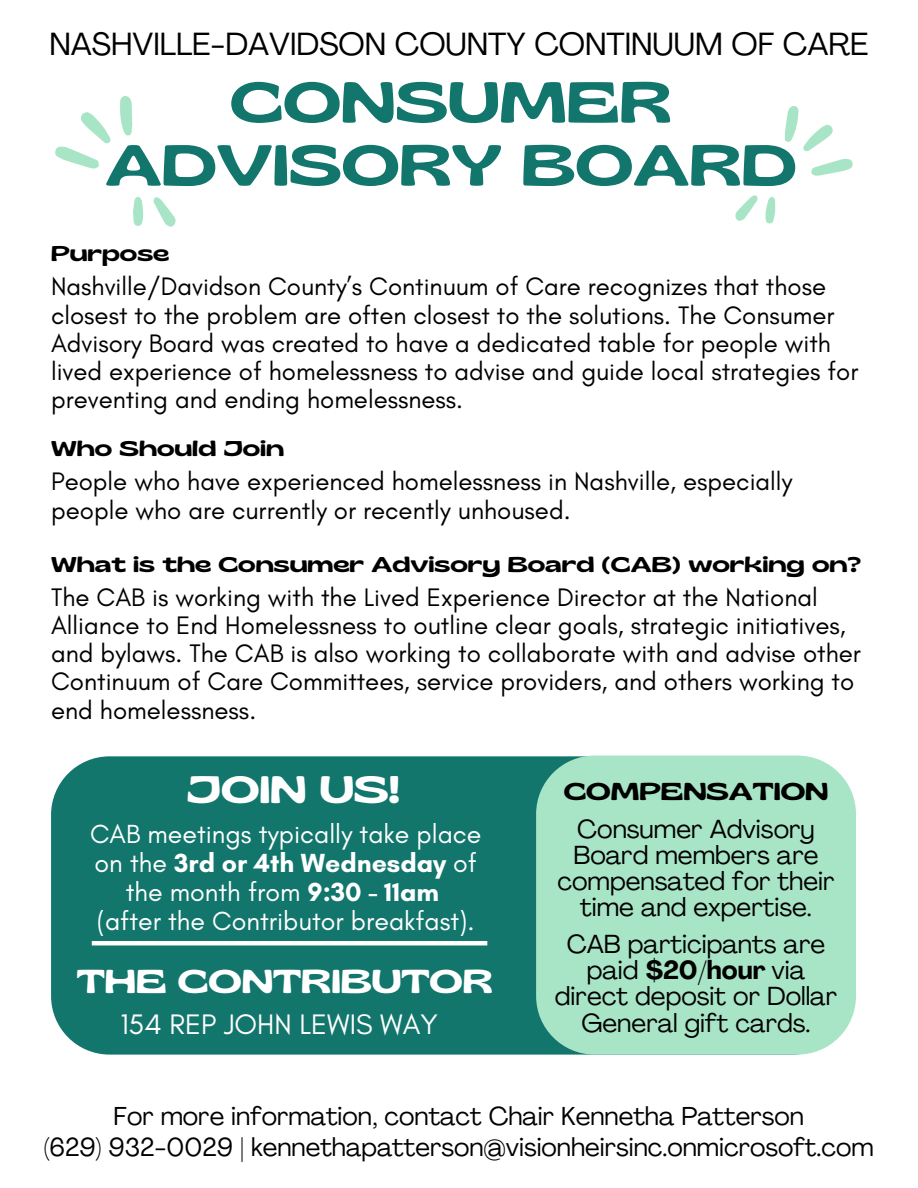
<style>
.page{position:relative;width:918px;height:1188px;background:#fff}
.page>*{position:absolute;margin:0;border:0;box-sizing:border-box;transform-origin:0 0}
.t1{font:expanded 57.3px/63px "Gliker";color:#12766d;text-align:center}
.t2{font:expanded 38.1px "Gliker";color:#fff}
.t3{font:expanded 33px "Gliker";color:#fff}
.t4{font:31.65px "Agrandir";color:#000}
.t5{font:28.8px "Glacial Indifference";color:#fff}
.t6{font:26.7px/29.2px "Glacial Indifference";color:#fff;text-align:center}
.t7{font:25.8px/28.2px "Glacial Indifference";color:#000}
.t8{font:25.8px/26.1px "Agrandir";color:#000;text-align:center}
.t9{font:25.65px "Agrandir";color:#000}
.t10{font:expanded 24.3px "Gliker";color:#000}
.t11{font:expanded 21.3px "Gliker";color:#000}
.s1{font-weight:700}
</style>
<div class="page">
<svg style="left:784px;top:106px;width:69px;height:70px"></svg>
<svg style="left:735px;top:195px;width:23px;height:26px"></svg>
<svg style="left:765px;top:197px;width:11px;height:27px"></svg>
<svg style="left:120px;top:96px;width:13px;height:40px"></svg>
<svg style="left:55px;top:112px;width:56px;height:57px"></svg>
<svg style="left:153px;top:197px;width:23px;height:30px"></svg>
<svg style="left:133px;top:197px;width:11px;height:29px"></svg>
<div style="left:51px;top:756px;width:799px;height:299px;background:#12766d;border-radius:58px"></div>
<div style="left:536px;top:756px;width:320px;height:299px;background:#a8e4c6;border-radius:59px"></div>
<hr style="left:92px;top:941px;width:395px;height:4px;background:#fff">
<h1 class="t4" style="left:49px;top:32px;width:821px">NASHVILLE-DAVIDSON COUNTY CONTINUUM OF CARE</h1>
<h3 class="t1" style="left:105px;top:70px;width:693px">CONSUMER<br>ADVISORY BOARD</h3>
<p class="t11" style="left:51px;top:240px;width:120px">Purpose</p>
<p class="t7" style="left:51px;top:272px;width:809px">Nashville/Davidson County’s Continuum of Care recognizes that those closest to the problem are often closest to the solutions. The Consumer Advisory Board was created to have a dedicated table for people with lived experience of homelessness to advise and guide local strategies for preventing and ending homelessness.</p>
<p class="t11" style="left:51px;top:435px;width:235px">Who Should Join</p>
<p class="t7" style="left:51px;top:467px;width:743px">People who have experienced homelessness in Nashville, especially people who are currently or recently unhoused.</p>
<p class="t11" style="left:51px;top:551px;width:812px">What is the Consumer Advisory Board (CAB) working on?</p>
<p class="t7" style="left:51px;top:583px;width:811px">The CAB is working with the Lived Experience Director at the National Alliance to End Homelessness to outline clear goals, strategic initiatives, and bylaws. The CAB is also working to collaborate with and advise other Continuum of Care Committees, service providers, and others working to end homelessness.</p>
<h2 class="t2" style="left:187px;top:766px;width:214px">JOIN US!</h2>
<p class="t10" style="left:564px;top:776px;width:266px">COMPENSATION</p>
<h5 class="t6" style="left:90px;top:819px;width:393px">CAB meetings typically take place on the <span class="s1">3rd or 4th Wednesday</span> of the month from <span class="s1">9:30 - 11am<br></span>(after the Contributor breakfast).</h5>
<h4 class="t3" style="left:77px;top:961px;width:417px">THE CONTRIBUTOR</h4>
<h3 class="t5" style="left:120px;top:1006px;width:319px">154 REP JOHN LEWIS WAY</h3>
<h6 class="t8" style="left:557px;top:819px;width:279px">Consumer Advisory<br>Board members are compensated for their time and expertise.</h6>
<p class="t8" style="left:555px;top:934px;width:284px">CAB participants are paid <span class="s1">$20/hour</span> via direct deposit or Dollar<br>General gift cards.</p>
<p class="t9" style="left:114px;top:1106px;width:692px">For more information, contact Chair Kennetha Patterson</p>
<p class="t9" style="left:44px;top:1137px;width:832px">(629) 932-0029 | kennethapatterson@visionheirsinc.onmicrosoft.com</p>
</div>
